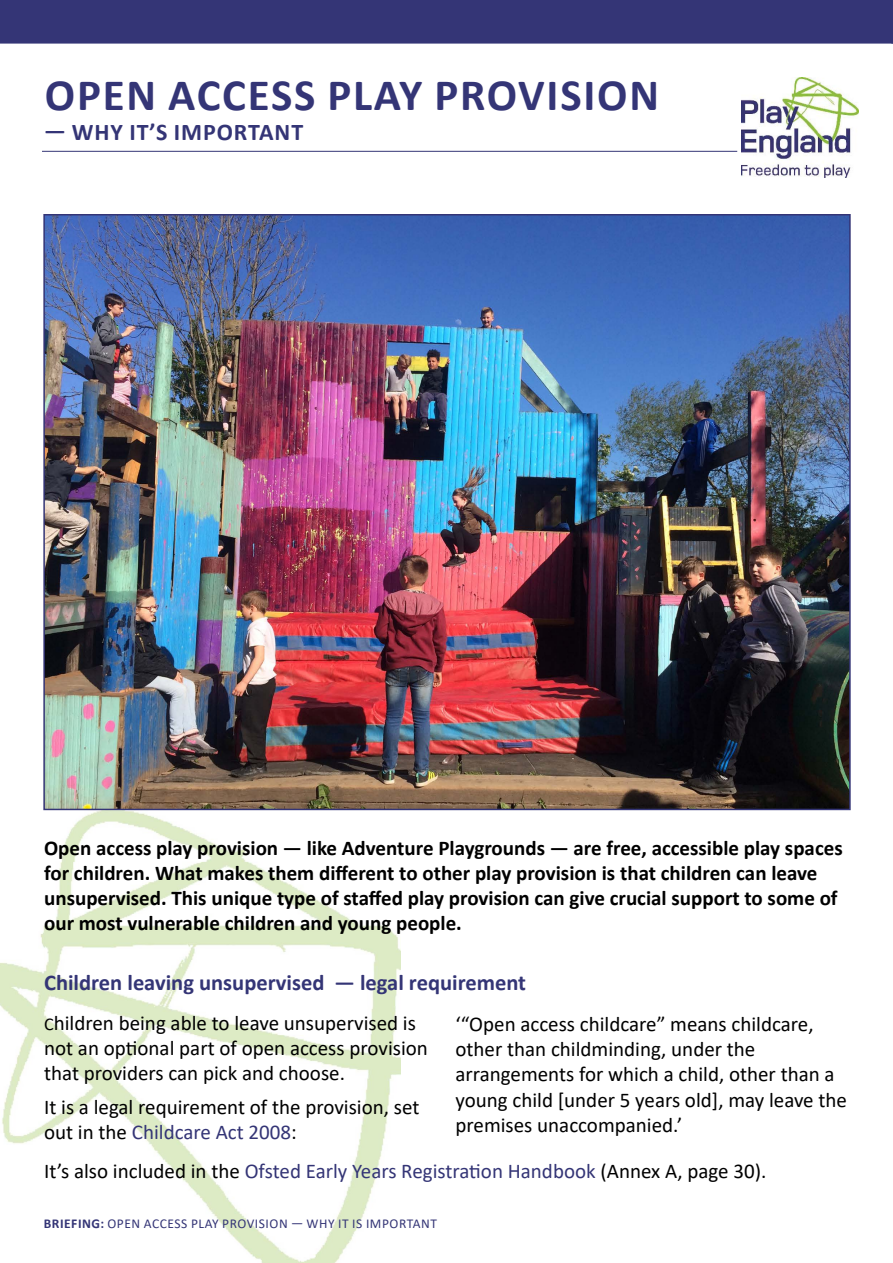
<style>
.page{position:relative;width:893px;height:1263px;background:#fff}
.page>*{position:absolute;margin:0;border:0;box-sizing:border-box;transform-origin:0 0}
.t1{font:700 45px "Calibri";letter-spacing:.04em;color:#343576}
.t2{font:700 24px "Calibri";letter-spacing:.04em;color:#343576}
.t3{font:700 22.5px "Calibri";color:#343576}
.t4{font:21px/25.2px "Calibri";color:#000}
.t5{font:700 21px/25.2px "Calibri";color:#000}
.t6{font:13.5px "Calibri";letter-spacing:.04em;color:#343576}
.s1{font-size:18px}
.s2{color:#343576}
.s3{font-weight:700}
</style>
<div class="page">
<img style="left:0;top:810px;width:401px;height:453px">
<img style="left:742px;top:78px;width:116px;height:99px">
<hr style="left:42px;top:151px;width:695px;height:1px;background:#343576">
<div style="left:0;top:0;width:893px;height:44px;background:#343576"></div>
<img style="left:46px;top:217px;width:802px;height:590px">
<h1 class="t1" style="left:45px;top:63px;width:616px">OPEN ACCESS PLAY PROVISION</h1>
<p class="t2" style="left:44px;top:115px;width:261px">— WHY IT’S IMPORTANT</p>
<p class="t5" style="left:44px;top:835px;width:800px">Open access play provision — like Adventure Playgrounds — are free, accessible play spaces for children. What makes them different to other play provision is that children can leave unsupervised. This unique type of staffed play provision can give crucial support to some of our most vulnerable children and young people.</p>
<p class="t3" style="left:44px;top:966px;width:483px">Children leaving unsupervised — legal requirement</p>
<p class="t4" style="left:44px;top:1009px;width:385px"><span class="s1">C</span>hildren being able to leave unsupervised is not an optional part of open access provision that providers can pick and choose.</p>
<p class="t4" style="left:44px;top:1094px;width:377px">It is a legal requirement of the provision, set out in the <span class="s2">Childcare Act 2008</span>:</p>
<p class="t4" style="left:455px;top:1011px;width:393px">‘“Open access childcare” means childcare, other than childminding, under the arrangements for which a child, other than a young child [under 5 years old], may leave the premises unaccompanied.’</p>
<p class="t4" style="left:44px;top:1158px;width:724px">It’s also included in the <span class="s2">Ofsted Early Years Registration Handbook</span> (Annex A, page 30).</p>
<p class="t6" style="left:44px;top:1214px;width:395px"><span class="s3">BRIEFING:</span> OPEN ACCESS PLAY PROVISION — WHY IT IS IMPORTANT</p>
</div>
